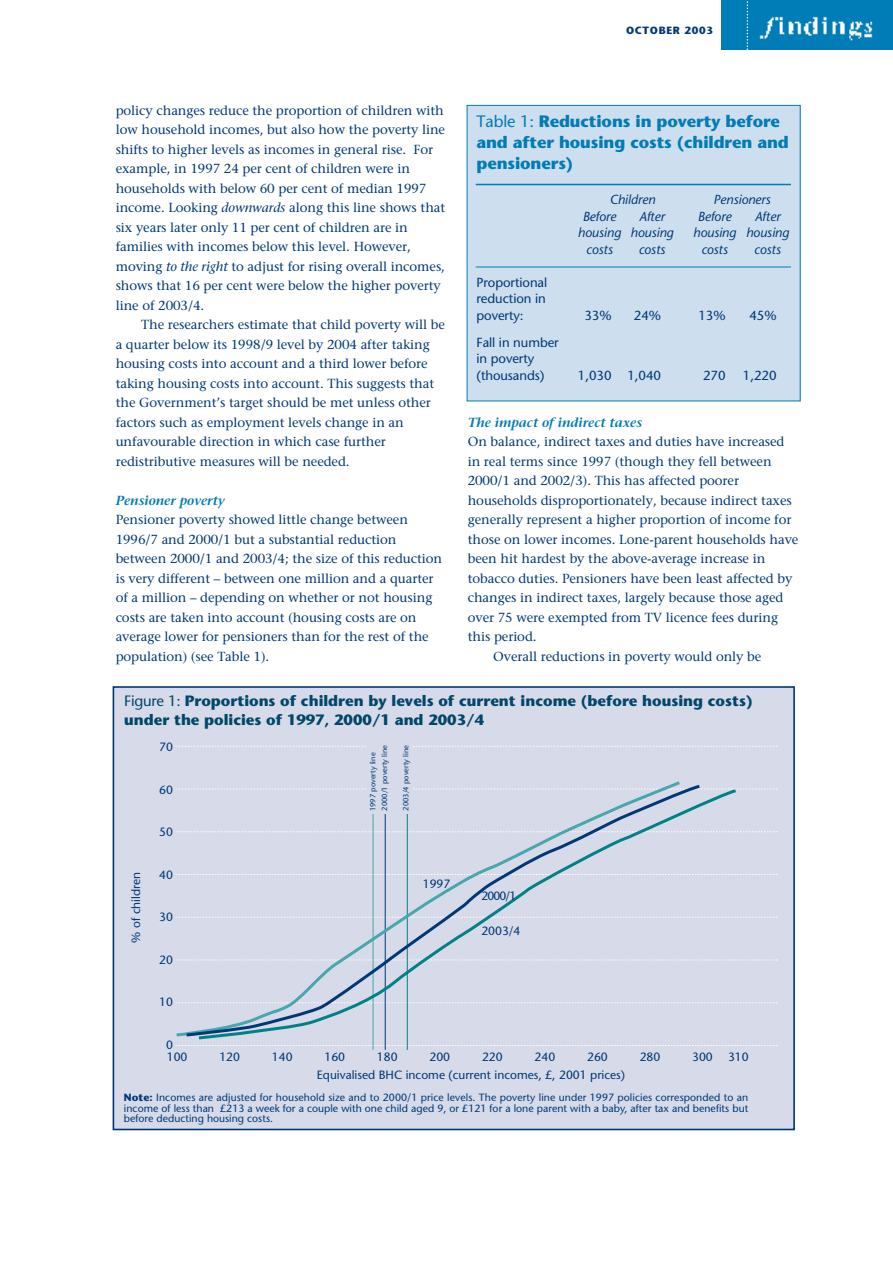
<style>
.page{position:relative;width:893px;height:1263px;background:#fff}
.page>*{position:absolute;margin:0;border:0;box-sizing:border-box;transform-origin:0 0}
.t1{font:700 16.5px/21px "Stone Sans";letter-spacing:-.005em;color:#007cb6}
.t2{font:700 15px/18.8px "Stone Sans";color:#00476b}
.t3{font:13.2px/19.5px "Stone Serif";letter-spacing:-.005em;color:#003876}
.t4{font:13.2px/16.5px "Stone Sans";letter-spacing:-.005em;color:#003876;text-align:justify}
.t5{font:italic 13.2px "Stone Sans";letter-spacing:-.005em;color:#003876}
.t6{font:italic 600 13.2px "Stone Serif";letter-spacing:-.005em;color:#007cb6}
.t7{font:12px "Stone Sans";color:#003876}
.t8{font:10.5px/10.5px "Stone Sans";color:#003876;text-align:justify}
.t9{font:700 10.5px "Stone Sans";letter-spacing:.065em;color:#003876}
.t10{font:7.5px/11.7px "Stone Sans";color:#003876}
.s1{font-style:italic}
.s2{font-weight:400}
.s3{font-weight:700}
</style>
<div class="page">
<div style="left:722px;top:0;width:170px;height:50px;background:#007cb6"></div>
<img style="left:748px;top:11px;width:125px;height:39px">
<svg style="left:746px;top:1px;width:2px;height:49px"></svg>
<div style="left:113px;top:686px;width:681px;height:444px;background:#d7dae9;border:2px solid #003876"></div>
<svg style="left:176px;top:1045px;width:602px;height:1px"></svg>
<svg style="left:740px;top:1002px;width:38px;height:1px"></svg>
<svg style="left:740px;top:960px;width:37px;height:1px"></svg>
<svg style="left:740px;top:917px;width:38px;height:1px"></svg>
<svg style="left:740px;top:874px;width:38px;height:1px"></svg>
<svg style="left:740px;top:831px;width:38px;height:1px"></svg>
<svg style="left:740px;top:789px;width:37px;height:1px"></svg>
<svg style="left:176px;top:746px;width:602px;height:1px"></svg>
<hr style="left:372px;top:763px;width:1px;height:287px;background:#47a7ad">
<hr style="left:385px;top:763px;width:1px;height:287px;background:#003876">
<hr style="left:407px;top:763px;width:1px;height:287px;background:#008185">
<svg style="left:196px;top:787px;width:543px;height:254px"></svg>
<div style="left:366px;top:742px;width:46px;height:72px;background:#d7dae9"></div>
<div style="left:466px;top:105px;width:335px;height:297px;background:#cddeee"></div>
<hr style="left:476px;top:184px;width:314px;height:1px;background:#007cb6">
<p class="t9" style="left:626px;top:26px;width:88px">OCTOBER 2003</p>
<p class="t3" style="left:116px;top:102px;width:331px">policy changes reduce the proportion of children with low household incomes, but also how the poverty line shifts to higher levels as incomes in general rise. For example, in 1997 24 per cent of children were in households with below 60 per cent of median 1997 income. Looking <span class="s1">downwards</span> along this line shows that six years later only 11 per cent of children are in families with incomes below this level. However, moving <span class="s1">to the right</span> to adjust for rising overall incomes, shows that 16 per cent were below the higher poverty line of 2003/4.</p>
<p class="t3" style="left:116px;top:316px;width:331px;text-indent:26px">The researchers estimate that child poverty will be a quarter below its 1998/9 level by 2004 after taking housing costs into account and a third lower before taking housing costs into account. This suggests that the Government’s target should be met unless other factors such as employment levels change in an unfavourable direction in which case further redistributive measures will be needed.</p>
<p class="t6" style="left:116px;top:495px;width:111px">Pensioner poverty</p>
<p class="t3" style="left:116px;top:511px;width:328px">Pensioner poverty showed little change between 1996/7 and 2000/1 but a substantial reduction between 2000/1 and 2003/4; the size of this reduction is very different – between one million and a quarter of a million – depending on whether or not housing costs are taken into account (housing costs are on average lower for pensioners than for the rest of the population) (see Table 1).</p>
<p class="t1" style="left:476px;top:112px;width:314px"><span class="s2">Table 1:</span> Reductions in poverty before and after housing costs (children and pensioners)</p>
<p class="t5" style="left:609px;top:194px;width:47px">Children</p>
<p class="t5" style="left:713px;top:194px;width:59px">Pensioners</p>
<p class="t5" style="left:582px;top:211px;width:35px">Before</p>
<p class="t5" style="left:639px;top:211px;width:27px">After</p>
<p class="t5" style="left:698px;top:211px;width:35px">Before</p>
<p class="t5" style="left:754px;top:211px;width:27px">After</p>
<p class="t5" style="left:578px;top:227px;width:97px">housing housing</p>
<p class="t5" style="left:693px;top:227px;width:97px">housing housing</p>
<p class="t5" style="left:586px;top:244px;width:28px">costs</p>
<p class="t5" style="left:638px;top:244px;width:28px">costs</p>
<p class="t5" style="left:701px;top:244px;width:28px">costs</p>
<p class="t5" style="left:754px;top:244px;width:28px">costs</p>
<p class="t4" style="left:476px;top:275px;width:72px">Proportional reduction in poverty:</p>
<p class="t4" style="left:584px;top:308px;width:29px">33%</p>
<p class="t4" style="left:634px;top:308px;width:29px">24%</p>
<p class="t4" style="left:698px;top:308px;width:29px">13%</p>
<p class="t4" style="left:749px;top:308px;width:29px">45%</p>
<p class="t4" style="left:476px;top:335px;width:84px;text-align:left">Fall in number in poverty (thousands)</p>
<p class="t4" style="left:578px;top:368px;width:85px">1,030 1,040</p>
<p class="t4" style="left:703px;top:368px;width:24px">270</p>
<p class="t4" style="left:743px;top:368px;width:35px">1,220</p>
<p class="t6" style="left:467px;top:417px;width:176px">The impact of indirect taxes</p>
<p class="t3" style="left:467px;top:433px;width:318px">On balance, indirect taxes and duties have increased</p>
<p class="t3" style="left:467px;top:453px;width:305px">in real terms since 1997 (though they fell between</p>
<p class="t3" style="left:467px;top:472px;width:273px">2000/1 and 2002/3). This has affected poorer</p>
<p class="t3" style="left:467px;top:492px;width:325px">households disproportionately, because indirect taxes</p>
<p class="t3" style="left:467px;top:511px;width:325px">generally represent a higher proportion of income for</p>
<p class="t3" style="left:467px;top:531px;width:332px">those on lower incomes. Lone-parent households have</p>
<p class="t3" style="left:467px;top:550px;width:299px">been hit hardest by the above-average increase in</p>
<p class="t3" style="left:467px;top:570px;width:326px">tobacco duties. Pensioners have been least affected by</p>
<p class="t3" style="left:467px;top:589px;width:317px">changes in indirect taxes, largely because those aged</p>
<p class="t3" style="left:467px;top:609px;width:312px">over 75 were exempted from TV licence fees during</p>
<p class="t3" style="left:467px;top:628px;width:70px">this period.</p>
<p class="t3" style="left:493px;top:648px;width:269px">Overall reductions in poverty would only be</p>
<p class="t2" style="left:124px;top:693px;width:630px"><span class="s2">Figure 1:</span> Proportions of children by levels of current income (before housing costs) under the policies of 1997, 2000/1 and 2003/4</p>
<p class="t7" style="left:159px;top:742px;width:15px">70</p>
<p class="t7" style="left:159px;top:785px;width:15px">60</p>
<p class="t7" style="left:159px;top:827px;width:15px">50</p>
<p class="t7" style="left:159px;top:870px;width:15px">40</p>
<p class="t7" style="left:159px;top:912px;width:15px">30</p>
<p class="t7" style="left:159px;top:955px;width:15px">20</p>
<p class="t7" style="left:159px;top:997px;width:15px">10</p>
<p class="t7" style="left:166px;top:1040px;width:8px">0</p>
<p class="t10" style="left:368px;top:811px;width:68px;rotate:-90deg">1997 poverty line<br>2000/1 poverty line</p>
<p class="t10" style="left:400px;top:811px;width:67px;rotate:-90deg">2003/4 poverty line</p>
<p class="t7" style="left:131px;top:943px;width:73px;rotate:-90deg">% of children</p>
<p class="t7" style="left:423px;top:879px;width:29px">1997</p>
<p class="t7" style="left:481px;top:892px;width:36px">2000/1</p>
<p class="t7" style="left:481px;top:926px;width:41px">2003/4</p>
<p class="t7" style="left:167px;top:1052px;width:22px">100</p>
<p class="t7" style="left:219px;top:1052px;width:22px">120</p>
<p class="t7" style="left:272px;top:1052px;width:22px">140</p>
<p class="t7" style="left:324px;top:1052px;width:22px">160</p>
<p class="t7" style="left:377px;top:1052px;width:22px">180</p>
<p class="t7" style="left:429px;top:1052px;width:22px">200</p>
<p class="t7" style="left:482px;top:1052px;width:22px">220</p>
<p class="t7" style="left:534px;top:1052px;width:22px">240</p>
<p class="t7" style="left:587px;top:1052px;width:22px">260</p>
<p class="t7" style="left:639px;top:1052px;width:22px">280</p>
<p class="t7" style="left:692px;top:1052px;width:22px">300</p>
<p class="t7" style="left:728px;top:1052px;width:22px">310</p>
<p class="t7" style="left:317px;top:1070px;width:310px">Equivalised BHC income (current incomes, £, 2001 prices)</p>
<p class="t8" style="left:124px;top:1094px;width:626px"><span class="s3">Note:</span> Incomes are adjusted for household size and to 2000/1 price levels. The poverty line under 1997 policies corresponded to an income of less than £213 a week for a couple with one child aged 9, or £121 for a lone parent with a baby, after tax and benefits but before deducting housing costs.</p>
</div>
